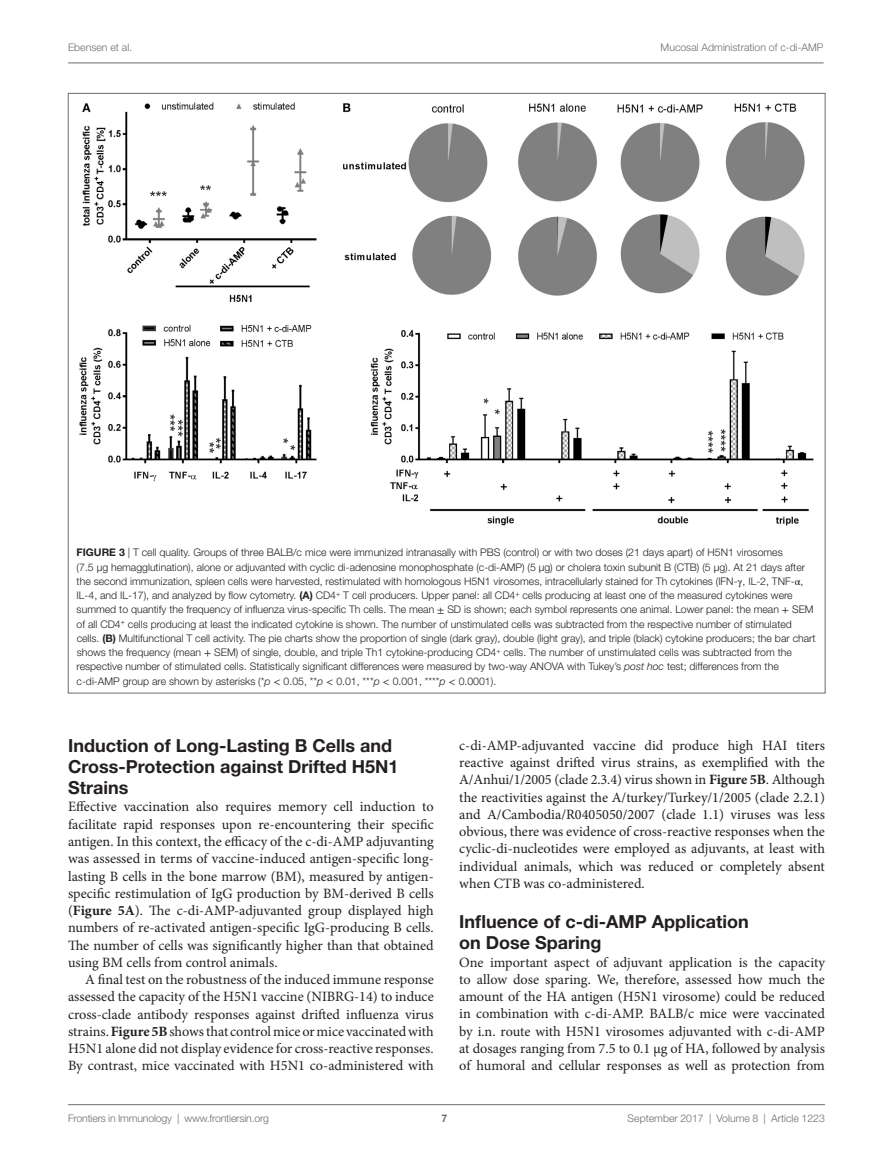
<style>
.page{position:relative;width:893px;height:1170px;background:#fff}
.page>*{position:absolute;margin:0;border:0;box-sizing:border-box;transform-origin:0 0}
.t1{font:700 18px/21px "Helvetica Neue LT Std";color:#231f20}
.t2{font:14.25px/17.2px "Minion Pro";color:#231f20;text-align:justify}
.t3{font:300 10.5px/14.2px "Helvetica Neue LT Std";color:#231f20}
.t4{font:300 10.5px "Helvetica Neue LT Std";color:#6c6d70}
.t5{font:700 10.5px "Helvetica Neue LT Std";color:#6c6d70}
.s1{font-weight:700}
.s2{font-family:"STIX General";font-weight:400}
.s3{font-style:italic}
</style>
<div class="page">
<img style="left:79px;top:102px;width:735px;height:424px">
<hr style="left:68px;top:1104px;width:757px;height:1px;background:#6c6d70">
<hr style="left:68px;top:63px;width:755px;height:1px;background:#6c6d70">
<p class="t4" style="left:68px;top:41px;width:66px">Ebensen et al.</p>
<p class="t4" style="left:661px;top:41px;width:164px">Mucosal Administration of c-di-AMP</p>
<p class="t3" style="left:77px;top:545px;width:740px"><span class="s1">FIG URE 3</span> | T cell quality. Groups of three BALB/c mice were immunized intranasally with PBS (control) or with two doses (21 days apart) of H5N1 virosomes<br>(7.5 µg hemagglutination), alone or adjuvanted with cyclic di-adenosine monophosphate (c-di-AMP) (5 µg) or cholera toxin subunit B (CTB) (5 µg). At 21 days after the second immunization, spleen cells were harvested, restimulated with homologous H5N1 virosomes, intracellularly stained for Th cytokines (IFN-<span class="s2">γ</span>, IL-2, TNF-<span class="s2">α</span>, IL-4, and IL-17), and analyzed by flow cytometry. <span class="s1">(A)</span> CD4<sup>+</sup> T cell producers. Upper panel: all CD4<sup>+</sup> cells producing at least one of the measured cytokines were summed to quantify the frequency of influenza virus-specific Th cells. The mean <span class="s2">±</span> SD is shown; each symbol represents one animal. Lower panel: the mean <span class="s2">+</span> SEM of all CD4<sup>+</sup> cells producing at least the indicated cytokine is shown. The number of unstimulated cells was subtracted from the respective number of stimulated cells. <span class="s1">(B)</span> Multifunctional T cell activity. The pie charts show the proportion of single (dark gray), double (light gray), and triple (black) cytokine producers; the bar chart shows the frequency (mean <span class="s2">+</span> SEM) of single, double, and triple Th1 cytokine-producing CD4<sup>+</sup> cells. The number of unstimulated cells was subtracted from the respective number of stimulated cells. Statistically significant differences were measured by two-way ANOVA with Tukey’s <span class="s3">post hoc</span> test; differences from the c-di-AMP group are shown by asterisks (*<span class="s3">p</span> <span class="s2">&lt;</span> 0.05, **<span class="s3">p</span> <span class="s2">&lt;</span> 0.01, ***<span class="s3">p</span> <span class="s2">&lt;</span> 0.001, ****<span class="s3">p</span> <span class="s2">&lt;</span> 0.0001).</p>
<p class="t1" style="left:68px;top:734px;width:332px">Induction of Long-Lasting B Cells and<br>Cross-Protection against Drifted H5N1<br>Strains</p>
<p class="t2" style="left:68px;top:798px;width:367px">Effective vaccination also requires memory cell induction to facilitate rapid responses upon re-encountering their specific antigen. In this context, the efficacy of the c-di-AMP adjuvanting was assessed in terms of vaccine-induced antigen-specific long&shy;lasting B cells in the bone marrow (BM), measured by antigen&shy;specific restimulation of IgG production by BM-derived B cells (<span class="s1">Figure 5A</span>). The c-di-AMP-adjuvanted group displayed high numbers of re-activated antigen-specific IgG-producing B cells.<br>The number of cells was significantly higher than that obtained using BM cells from control animals.</p>
<p class="t2" style="left:68px;top:970px;width:367px;text-indent:17px">A final test on the robustness of the induced immune response assessed the capacity of the H5N1 vaccine (NIBRG-14) to induce cross-clade antibody responses against drifted influenza virus strains. <span class="s1">Figure 5B</span> shows that control mice or mice vaccinated with H5N1 alone did not display evidence for cross-reactive responses.<br>By contrast, mice vaccinated with H5N1 co-administered with</p>
<p class="t2" style="left:459px;top:736px;width:367px">c-di-AMP-adjuvanted vaccine did produce high HAI titers reactive against drifted virus strains, as exemplified with the A/Anhui/1/2005 (clade 2.3.4) virus shown in <span class="s1">Figure 5B</span>. Although the reactivities against the A/turkey/Turkey/1/2005 (clade 2.2.1) and A/Cambodia/R0405050/2007 (clade 1.1) viruses was less obvious, there was evidence of cross-reactive responses when the cyclic-di-nucleotides were employed as adjuvants, at least with individual animals, which was reduced or completely absent when CTB was co-administered.</p>
<p class="t1" style="left:459px;top:910px;width:291px">Influence of c-di-AMP Application on Dose Sparing</p>
<p class="t2" style="left:459px;top:953px;width:367px">One important aspect of adjuvant application is the capacity to allow dose sparing. We, therefore, assessed how much the amount of the HA antigen (H5N1 virosome) could be reduced in combination with c-di-AMP. BALB/c mice were vaccinated by i.n. route with H5N1 virosomes adjuvanted with c-di-AMP at dosages ranging from 7.5 to 0.1 µg of HA, followed by analysis of humoral and cellular responses as well as protection from</p>
<p class="t4" style="left:68px;top:1111px;width:203px">Frontiers in Immunology | www.frontiersin.org</p>
<p class="t4" style="left:628px;top:1111px;width:199px">September 2017 | Volume 8 | Article 1223</p>
<p class="t5" style="left:441px;top:1111px;width:7px">7</p>
</div>
